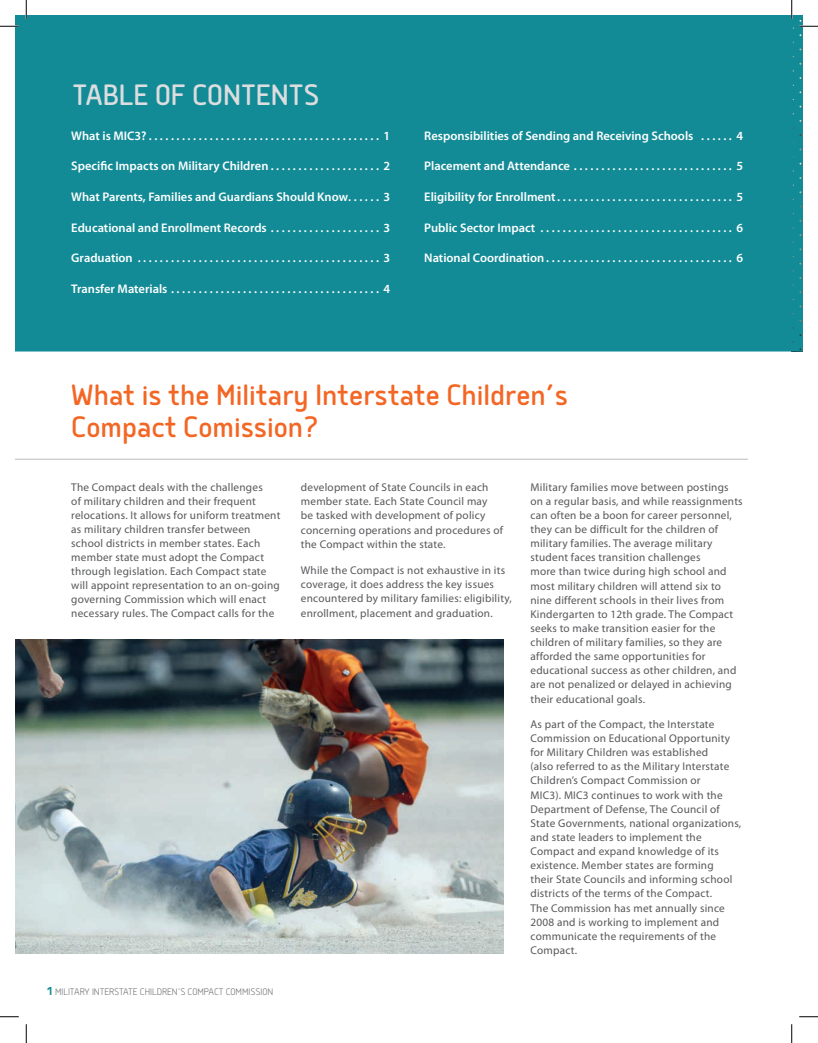
<style>
.page{position:relative;width:818px;height:1043px;background:#fff}
.page>*{position:absolute;margin:0;border:0;box-sizing:border-box;transform-origin:0 0}
.t1{font:35px/32.5px "Delm";color:#f36624}
.t2{font:35px "Delm";color:#dcdddf}
.t3{font:600 12.5px "Myriad Pro";color:#fff}
.t4{font:11.25px/14.1px "Myriad Pro";letter-spacing:.02em;color:#57585a}
.t5{font:300 11.25px "Delm";color:#76787b}
.s1{font-weight:700;font-size:13.75px;color:#138b96}
</style>
<div class="page">
<div style="left:15px;top:15px;width:787px;height:336px;background:#138b96"></div>
<hr style="left:15px;top:459px;width:733px;height:1px;background:#bcbdc0">
<img style="left:15px;top:639px;width:488px;height:314px">
<svg style="left:0;top:25px;width:19px;height:2px"></svg>
<svg style="left:799px;top:25px;width:19px;height:2px"></svg>
<svg style="left:0;top:1016px;width:19px;height:1px"></svg>
<svg style="left:799px;top:1016px;width:19px;height:1px"></svg>
<svg style="left:25px;top:0;width:2px;height:19px"></svg>
<svg style="left:25px;top:1024px;width:2px;height:18px"></svg>
<svg style="left:790px;top:0;width:2px;height:19px"></svg>
<svg style="left:791px;top:1024px;width:1px;height:18px"></svg>
<h1 class="t2" style="left:73px;top:74px;width:248px">TABLE OF CONTENTS</h1>
<p class="t3" style="left:71px;top:128px;width:320px">What is MIC3? . . . . . . . . . . . . . . . . . . . . . . . . . . . . . . . . . . . . . . . . . . 1</p>
<p class="t3" style="left:71px;top:158px;width:320px">Specific Impacts on Military Children . . . . . . . . . . . . . . . . . . . . 2</p>
<p class="t3" style="left:71px;top:189px;width:320px">What Parents, Families and Guardians Should Know . . . . . . 3</p>
<p class="t3" style="left:71px;top:220px;width:320px">Educational and Enrollment Records . . . . . . . . . . . . . . . . . . . . 3</p>
<p class="t3" style="left:71px;top:250px;width:320px">Graduation . . . . . . . . . . . . . . . . . . . . . . . . . . . . . . . . . . . . . . . . . . . . 3</p>
<p class="t3" style="left:71px;top:281px;width:320px">Transfer Materials . . . . . . . . . . . . . . . . . . . . . . . . . . . . . . . . . . . . . . 4</p>
<p class="t3" style="left:424px;top:128px;width:320px">Responsibilities of Sending and Receiving Schools . . . . . . 4</p>
<p class="t3" style="left:424px;top:158px;width:320px">Placement and Attendance . . . . . . . . . . . . . . . . . . . . . . . . . . . . . 5</p>
<p class="t3" style="left:424px;top:189px;width:320px">Eligibility for Enrollment . . . . . . . . . . . . . . . . . . . . . . . . . . . . . . . . 5</p>
<p class="t3" style="left:424px;top:220px;width:320px">Public Sector Impact . . . . . . . . . . . . . . . . . . . . . . . . . . . . . . . . . . 6</p>
<p class="t3" style="left:424px;top:250px;width:320px">National Coordination . . . . . . . . . . . . . . . . . . . . . . . . . . . . . . . . . . 6</p>
<h1 class="t1" style="left:71px;top:376px;width:498px">What is the Military Interstate Children’s<br>Compact Comission?</h1>
<p class="t4" style="left:71px;top:480px;width:211px">The Compact deals with the challenges<br>of military children and their frequent relocations. It allows for uniform treatment as military children transfer between school districts in member states. Each member state must adopt the Compact through legislation. Each Compact state will appoint representation to an on-going governing Commission which will enact necessary rules. The Compact calls for the</p>
<p class="t4" style="left:301px;top:479px;width:204px">development of State Councils in each member state. Each State Council may<br>be tasked with development of policy concerning operations and procedures of the Compact within the state.</p>
<p class="t4" style="left:530px;top:479px;width:214px">Military families move between postings on a regular basis, and while reassignments can often be a boon for career personnel, they can be difficult for the children of military families. The average military student faces transition challenges<br>more than twice during high school and most military children will attend six to nine different schools in their lives from Kindergarten to 12th grade. The Compact seeks to make transition easier for the children of military families, so they are afforded the same opportunities for educational success as other children, and are not penalized or delayed in achieving their educational goals.</p>
<p class="t4" style="left:530px;top:717px;width:212px">As part of the Compact, the Interstate Commission on Educational Opportunity for Military Children was established<br>(also referred to as the Military Interstate Children’s Compact Commission or<br>MIC3). MIC3 continues to work with the Department of Defense, The Council of State Governments, national organizations, and state leaders to implement the Compact and expand knowledge of its existence. Member states are forming<br>their State Councils and informing school districts of the terms of the Compact.<br>The Commission has met annually since 2008 and is working to implement and communicate the requirements of the Compact.</p>
<p class="t4" style="left:301px;top:562px;width:212px">While the Compact is not exhaustive in its coverage, it does address the key issues encountered by military families: eligibility, enrollment, placement and graduation.</p>
<p class="t5" style="left:48px;top:985px;width:227px"><span class="s1">1</span> MILITARY INTERSTATE CHILDREN’S COMPACT COMMISSION</p>
</div>
